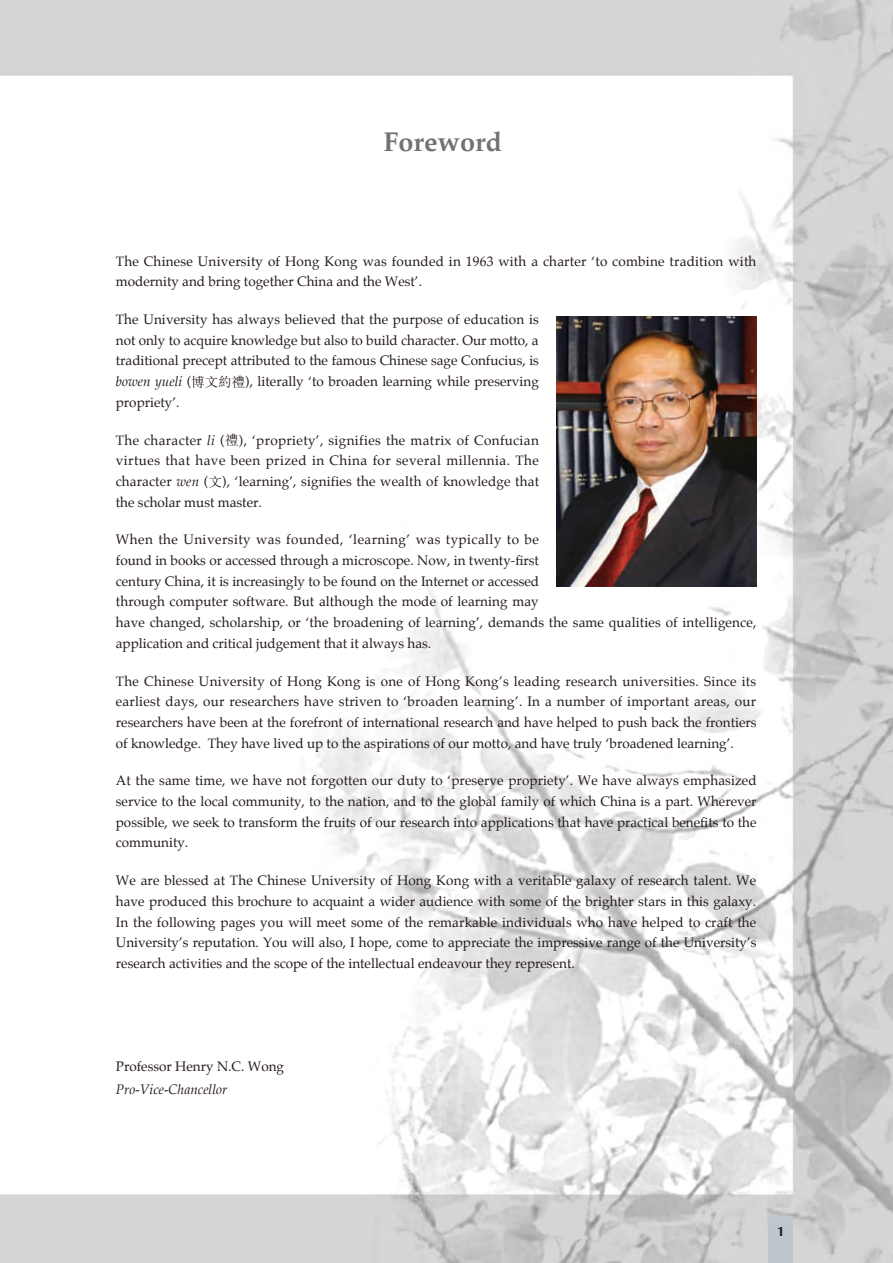
<style>
.page{position:relative;width:893px;height:1263px;background:#fff}
.page>*{position:absolute;margin:0;border:0;box-sizing:border-box;transform-origin:0 0}
.t1{font:700 27px "Palatino";color:#727272}
.t2{font:13.5px/20.7px "Palatino";color:#231916;text-align:justify}
.t3{font:italic 13.5px "Palatino";color:#231916}
.t4{font:700 13.5px "CG Omega";color:#231916}
.s1{font-style:italic}
.s2{font-family:"M Sung HK";font-weight:300}
</style>
<div class="page">
<img style="left:0;top:0;width:893px;height:1263px">
<img style="left:556px;top:316px;width:200px;height:270px">
<div style="left:768px;top:1218px;width:24px;height:45px;background:#bdc7cd"></div>
<h1 class="t1" style="left:384px;top:126px;width:120px">Foreword</h1>
<p class="t2" style="left:116px;top:251px;width:642px">The Chinese University of Hong Kong was founded in 1963 with a charter ‘to combine tradition with modernity and bring together China and the West’.</p>
<p class="t2" style="left:116px;top:309px;width:425px">The University has always believed that the purpose of education is not only to acquire knowledge but also to build character. Our motto, a traditional precept attributed to the famous Chinese sage Confucius, is <span class="s1">bowen yueli</span> (<span class="s2">博文約禮</span>), literally ‘to broaden learning while preserving propriety’.</p>
<p class="t2" style="left:116px;top:430px;width:425px">The character <span class="s1">li</span> (<span class="s2">禮</span>), ‘propriety’, signifies the matrix of Confucian virtues that have been prized in China for several millennia. The character <span class="s1">wen</span> (<span class="s2">文</span>), ‘learning’, signifies the wealth of knowledge that the scholar must master.</p>
<p class="t2" style="left:116px;top:530px;width:642px;text-align:left">When the University was founded, ‘learning’ was typically to be<br>found in books or accessed through a microscope. Now, in twenty-first<br>century China, it is increasingly to be found on the Internet or accessed<br>through computer software. But although the mode of learning may<br>have changed, scholarship, or ‘the broadening of learning’, demands the same qualities of intelligence, application and critical judgement that it always has.</p>
<p class="t2" style="left:116px;top:671px;width:642px">The Chinese University of Hong Kong is one of Hong Kong’s leading research universities. Since its earliest days, our researchers have striven to ‘broaden learning’. In a number of important areas, our researchers have been at the forefront of international research and have helped to push back the frontiers of knowledge. They have lived up to the aspirations of our motto, and have truly ‘broadened learning’.</p>
<p class="t2" style="left:116px;top:771px;width:642px">At the same time, we have not forgotten our duty to ‘preserve propriety’. We have always emphasized service to the local community, to the nation, and to the global family of which China is a part. Wherever possible, we seek to transform the fruits of our research into applications that have practical benefits to the community.</p>
<p class="t2" style="left:116px;top:870px;width:642px">We are blessed at The Chinese University of Hong Kong with a veritable galaxy of research talent. We have produced this brochure to acquaint a wider audience with some of the brighter stars in this galaxy.<br>In the following pages you will meet some of the remarkable individuals who have helped to craft the University’s reputation. You will also, I hope, come to appreciate the impressive range of the University’s research activities and the scope of the intellectual endeavour they represent.</p>
<p class="t2" style="left:116px;top:1056px;width:170px">Professor Henry N.C. Wong</p>
<p class="t3" style="left:116px;top:1081px;width:113px">Pro-Vice-Chancellor</p>
<p class="t4" style="left:777px;top:1223px;width:9px">1</p>
</div>
